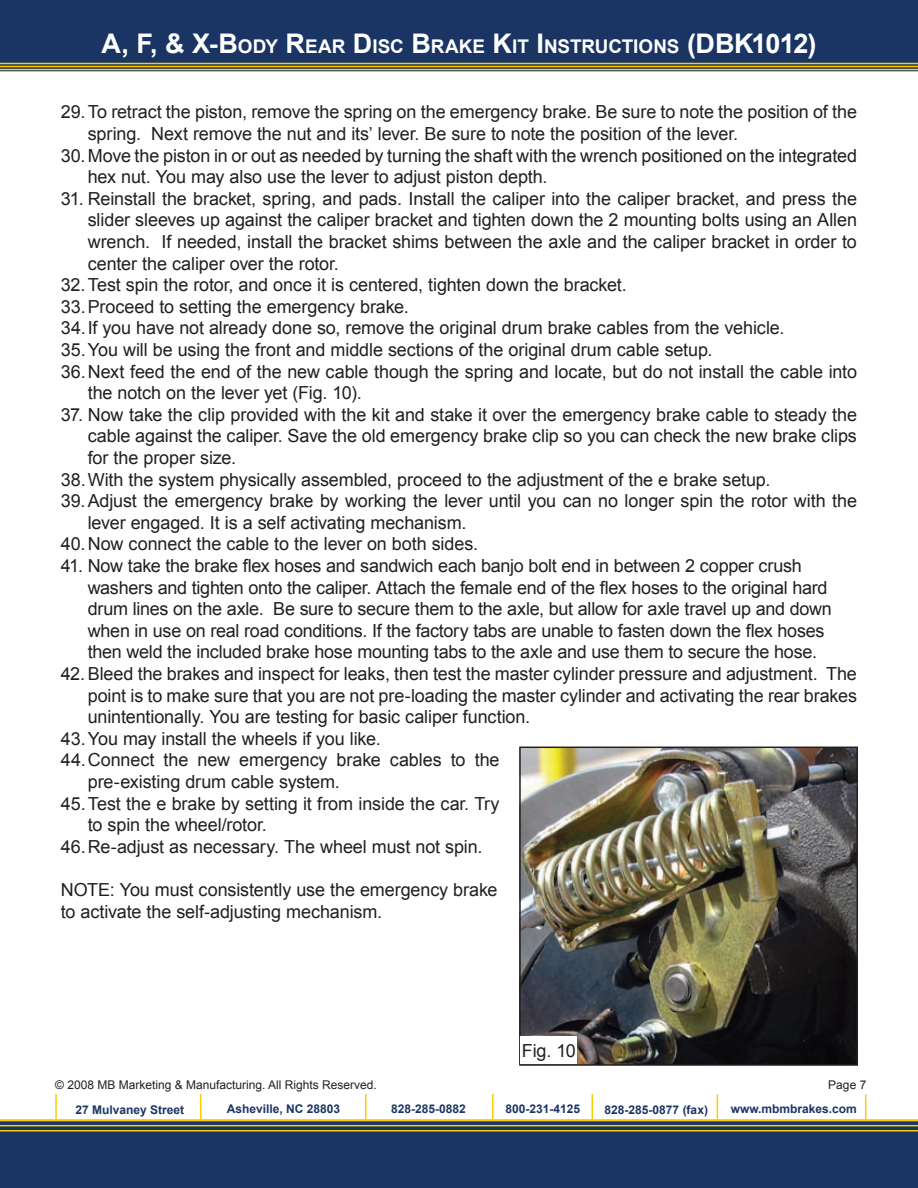
<style>
.page{position:relative;width:918px;height:1188px;background:#fff}
.page>*{position:absolute;margin:0;border:0;box-sizing:border-box;transform-origin:0 0}
.t1{font:700 18.9px "Arial";letter-spacing:-.005em;color:#fff}
.t2{font:18px/21.6px "Arial";letter-spacing:-.005em;color:#231f20}
.t3{font:700 12px "Arial";color:#1a3564}
.t4{font:12px "Arial";color:#231f20}
.s1{font-size:27px}
</style>
<div class="page">
<svg style="left:0;top:0;width:918px;height:71px;background:#1e3861"></svg>
<hr style="left:0;top:63px;width:918px;height:1px;background:#fdcc09">
<hr style="left:0;top:66px;width:918px;height:1px;background:#fdcc09">
<hr style="left:0;top:69px;width:918px;height:1px;background:#fdcc09">
<div style="left:0;top:1121px;width:918px;height:67px;background:#1a3564"></div>
<hr style="left:0;top:1120px;width:918px;height:1px;background:#fdcc09">
<hr style="left:0;top:1125px;width:918px;height:1px;background:#fdcc09">
<hr style="left:0;top:1130px;width:918px;height:2px;background:#fdcc09">
<svg style="left:865px;top:1094px;width:1px;height:26px"></svg>
<hr style="left:365px;top:1094px;width:2px;height:26px;background:#fdcc09">
<svg style="left:592px;top:1094px;width:1px;height:26px"></svg>
<hr style="left:492px;top:1094px;width:2px;height:26px;background:#fdcc09">
<svg style="left:200px;top:1094px;width:1px;height:26px"></svg>
<hr style="left:55px;top:1094px;width:2px;height:26px;background:#fdcc09">
<svg style="left:717px;top:1094px;width:1px;height:26px"></svg>
<img style="left:522px;top:750px;width:333px;height:313px">
<div style="left:519px;top:747px;width:339px;height:319px;border:2px solid #231f20"></div>
<div style="left:521px;top:1036px;width:56px;height:28px;background:#fff"></div>
<p class="t1" style="left:101px;top:34px;width:717px"><span class="s1">A, F, &amp; X-B</span>ODY <span class="s1">R</span>EAR <span class="s1">D</span> ISC <span class="s1">B</span>RAKE <span class="s1">K</span>IT <span class="s1">I</span> NSTRUCTIONS <span class="s1">(DBK1012)</span></p>
<p class="t2" style="left:61px;top:101px;width:798px">29.To retract the piston, remove the spring on the emergency brake. Be sure to note the position of the</p>
<p class="t2" style="left:88px;top:123px;width:652px">spring. Next remove the nut and its’ lever. Be sure to note the position of the lever.</p>
<p class="t2" style="left:61px;top:145px;width:798px">30.Move the piston in or out as needed by turning the shaft with the wrench positioned on the integrated</p>
<p class="t2" style="left:88px;top:166px;width:461px">hex nut. You may also use the lever to adjust piston depth.</p>
<p class="t2" style="left:61px;top:188px;width:798px">31. Reinstall the bracket, spring, and pads. Install the caliper into the caliper bracket, and press the</p>
<p class="t2" style="left:88px;top:209px;width:771px">slider sleeves up against the caliper bracket and tighten down the 2 mounting bolts using an Allen</p>
<p class="t2" style="left:88px;top:231px;width:771px">wrench. If needed, install the bracket shims between the axle and the caliper bracket in order to</p>
<p class="t2" style="left:88px;top:253px;width:253px">center the caliper over the rotor.</p>
<p class="t2" style="left:61px;top:274px;width:568px">32.Test spin the rotor, and once it is centered, tighten down the bracket.</p>
<p class="t2" style="left:61px;top:296px;width:350px">33.Proceed to setting the emergency brake.</p>
<p class="t2" style="left:61px;top:317px;width:725px">34.If you have not already done so, remove the original drum brake cables from the vehicle.</p>
<p class="t2" style="left:61px;top:339px;width:653px">35.You will be using the front and middle sections of the original drum cable setup.</p>
<p class="t2" style="left:61px;top:361px;width:798px">36.Next feed the end of the new cable though the spring and locate, but do not install the cable into</p>
<p class="t2" style="left:88px;top:382px;width:276px">the notch on the lever yet (Fig. 10).</p>
<p class="t2" style="left:61px;top:404px;width:798px">37. Now take the clip provided with the kit and stake it over the emergency brake cable to steady the</p>
<p class="t2" style="left:88px;top:425px;width:771px">cable against the caliper. Save the old emergency brake clip so you can check the new brake clips</p>
<p class="t2" style="left:88px;top:447px;width:150px">for the proper size.</p>
<p class="t2" style="left:61px;top:469px;width:711px">38.With the system physically assembled, proceed to the adjustment of the e brake setup.</p>
<p class="t2" style="left:61px;top:490px;width:798px">39.Adjust the emergency brake by working the lever until you can no longer spin the rotor with the</p>
<p class="t2" style="left:88px;top:512px;width:380px">lever engaged. It is a self activating mechanism.</p>
<p class="t2" style="left:61px;top:533px;width:419px">40.Now connect the cable to the lever on both sides.</p>
<p class="t2" style="left:61px;top:555px;width:743px">41. Now take the brake flex hoses and sandwich each banjo bolt end in between 2 copper crush</p>
<p class="t2" style="left:88px;top:577px;width:741px">washers and tighten onto the caliper. Attach the female end of the flex hoses to the original hard</p>
<p class="t2" style="left:88px;top:598px;width:746px">drum lines on the axle. Be sure to secure them to the axle, but allow for axle travel up and down</p>
<p class="t2" style="left:88px;top:620px;width:738px">when in use on real road conditions. If the factory tabs are unable to fasten down the flex hoses</p>
<p class="t2" style="left:88px;top:641px;width:731px">then weld the included brake hose mounting tabs to the axle and use them to secure the hose.</p>
<p class="t2" style="left:61px;top:663px;width:798px">42.Bleed the brakes and inspect for leaks, then test the master cylinder pressure and adjustment. The</p>
<p class="t2" style="left:88px;top:685px;width:771px">point is to make sure that you are not pre-loading the master cylinder and activating the rear brakes</p>
<p class="t2" style="left:88px;top:706px;width:444px">unintentionally. You are testing for basic caliper function.</p>
<p class="t2" style="left:61px;top:728px;width:321px">43.You may install the wheels if you like.</p>
<p class="t2" style="left:61px;top:749px;width:440px">44.Connect the new emergency brake cables to the</p>
<p class="t2" style="left:88px;top:771px;width:254px">pre-existing drum cable system.</p>
<p class="t2" style="left:61px;top:793px;width:440px">45.Test the e brake by setting it from inside the car. Try</p>
<p class="t2" style="left:88px;top:814px;width:180px">to spin the wheel/rotor.</p>
<p class="t2" style="left:61px;top:836px;width:423px">46.Re-adjust as necessary. The wheel must not spin.</p>
<p class="t2" style="left:61px;top:879px;width:438px">NOTE: You must consistently use the emergency brake to activate the self-adjusting mechanism.</p>
<p class="t2" style="left:522px;top:1040px;width:55px">Fig. 10</p>
<p class="t4" style="left:55px;top:1077px;width:323px">© 2008 MB Marketing &amp; Manufacturing. All Rights Reserved.</p>
<p class="t3" style="left:76px;top:1102px;width:110px">27 Mulvaney Street</p>
<p class="t3" style="left:227px;top:1101px;width:115px">Asheville, NC 28803</p>
<p class="t3" style="left:391px;top:1101px;width:76px">828-285-0882</p>
<p class="t3" style="left:506px;top:1101px;width:76px">800-231-4125</p>
<p class="t3" style="left:605px;top:1102px;width:105px">828-285-0877 (fax)</p>
<p class="t3" style="left:731px;top:1101px;width:128px">www.mbmbrakes.com</p>
<p class="t4" style="left:828px;top:1077px;width:40px">Page 7</p>
</div>
